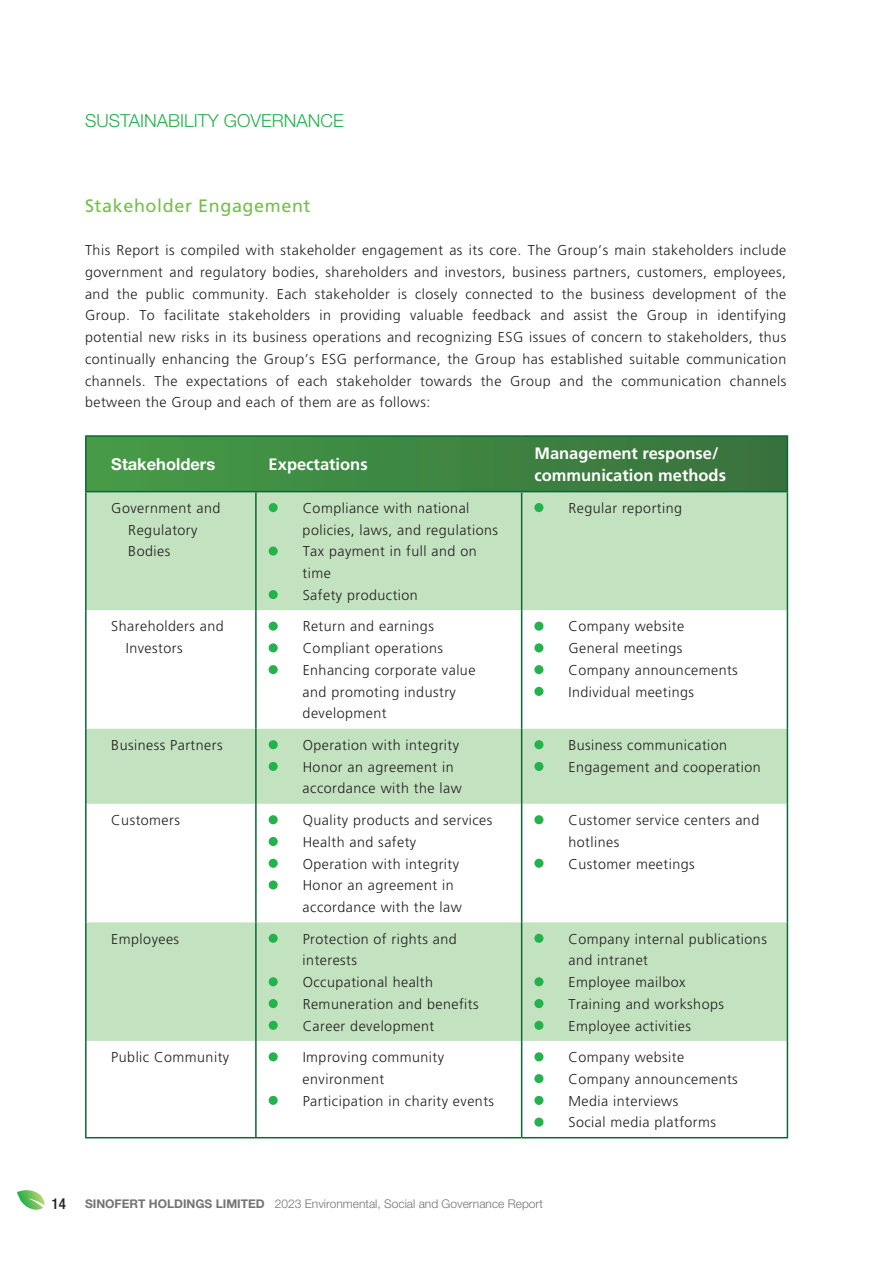
<style>
.page{position:relative;width:893px;height:1263px;background:#fff}
.page>*{position:absolute;margin:0;border:0;box-sizing:border-box;transform-origin:0 0}
.t1{font:300 18px "Helvetica Neue LT Std";color:#23b24b}
.t2{font:18px "Frutiger LT Std";letter-spacing:.035em;color:#77be4e}
.t3{font:700 16.5px/21.8px "Frutiger LT Std";color:#fff}
.t4{font:700 16.5px "Helvetica Neue LT Std";color:#fff}
.t5{font:500 condensed 15px "Helvetica Neue LT Std";color:#231f20}
.t6{font:300 14.25px/21.8px "Frutiger LT Std";letter-spacing:.035em;color:#231f20}
.t7{font:300 12px "Helvetica Neue LT Std";color:#747276}
.s1{font-weight:700}
</style>
<div class="page">
<svg style="left:17px;top:1190px;width:28px;height:20px"></svg>
<svg style="left:87px;top:437px;width:700px;height:54px;background:#3e8541"></svg>
<svg style="left:87px;top:492px;width:700px;height:312px;fill:#c3e2c0"></svg>
<div style="left:87px;top:922px;width:700px;height:119px;background:#c3e2c0"></div>
<hr style="left:85px;top:435px;width:171px;height:2px;background:#0c6638">
<hr style="left:85px;top:437px;width:2px;height:54px;background:#0c6638">
<hr style="left:256px;top:435px;width:266px;height:2px;background:#0c6638">
<hr style="left:522px;top:435px;width:266px;height:2px;background:#0c6638">
<hr style="left:787px;top:437px;width:1px;height:54px;background:#0c6638">
<hr style="left:85px;top:491px;width:171px;height:1px;background:#0c6638">
<hr style="left:256px;top:491px;width:266px;height:1px;background:#0c6638">
<hr style="left:522px;top:491px;width:266px;height:1px;background:#0c6638">
<hr style="left:85px;top:492px;width:2px;height:118px;background:#0c6638">
<hr style="left:787px;top:492px;width:1px;height:118px;background:#0c6638">
<hr style="left:85px;top:610px;width:2px;height:119px;background:#0c6638">
<hr style="left:787px;top:610px;width:1px;height:119px;background:#0c6638">
<hr style="left:85px;top:729px;width:2px;height:75px;background:#0c6638">
<hr style="left:787px;top:729px;width:1px;height:75px;background:#0c6638">
<hr style="left:85px;top:804px;width:2px;height:118px;background:#0c6638">
<hr style="left:787px;top:804px;width:1px;height:118px;background:#0c6638">
<hr style="left:85px;top:922px;width:2px;height:119px;background:#0c6638">
<hr style="left:787px;top:922px;width:1px;height:119px;background:#0c6638">
<hr style="left:85px;top:1041px;width:2px;height:96px;background:#0c6638">
<hr style="left:787px;top:1041px;width:1px;height:96px;background:#0c6638">
<hr style="left:85px;top:1137px;width:171px;height:1px;background:#0c6638">
<hr style="left:522px;top:1137px;width:266px;height:1px;background:#0c6638">
<hr style="left:255px;top:492px;width:2px;height:118px;background:#0c6638">
<hr style="left:521px;top:492px;width:1px;height:118px;background:#0c6638">
<hr style="left:255px;top:610px;width:2px;height:119px;background:#0c6638">
<hr style="left:521px;top:610px;width:1px;height:119px;background:#0c6638">
<hr style="left:255px;top:729px;width:2px;height:75px;background:#0c6638">
<hr style="left:521px;top:729px;width:1px;height:75px;background:#0c6638">
<hr style="left:255px;top:804px;width:2px;height:118px;background:#0c6638">
<hr style="left:521px;top:804px;width:1px;height:118px;background:#0c6638">
<hr style="left:255px;top:922px;width:2px;height:119px;background:#0c6638">
<hr style="left:521px;top:922px;width:1px;height:119px;background:#0c6638">
<hr style="left:255px;top:1041px;width:2px;height:96px;background:#0c6638">
<hr style="left:521px;top:1041px;width:1px;height:96px;background:#0c6638">
<hr style="left:256px;top:1137px;width:266px;height:1px;background:#0c6638">
<div style="left:269px;top:503px;width:9px;height:9px;background:#23b24b;border-radius:50%"></div>
<div style="left:269px;top:546px;width:9px;height:10px;background:#23b24b;border-radius:50%"></div>
<div style="left:269px;top:590px;width:9px;height:9px;background:#23b24b;border-radius:50%"></div>
<div style="left:534px;top:503px;width:9px;height:9px;background:#23b24b;border-radius:50%"></div>
<div style="left:269px;top:622px;width:9px;height:9px;background:#23b24b;border-radius:50%"></div>
<div style="left:269px;top:643px;width:9px;height:9px;background:#23b24b;border-radius:50%"></div>
<div style="left:269px;top:665px;width:9px;height:9px;background:#23b24b;border-radius:50%"></div>
<div style="left:534px;top:622px;width:9px;height:9px;background:#23b24b;border-radius:50%"></div>
<div style="left:534px;top:643px;width:9px;height:9px;background:#23b24b;border-radius:50%"></div>
<div style="left:534px;top:665px;width:9px;height:9px;background:#23b24b;border-radius:50%"></div>
<div style="left:534px;top:687px;width:9px;height:9px;background:#23b24b;border-radius:50%"></div>
<div style="left:269px;top:740px;width:9px;height:9px;background:#23b24b;border-radius:50%"></div>
<div style="left:269px;top:762px;width:9px;height:9px;background:#23b24b;border-radius:50%"></div>
<div style="left:534px;top:740px;width:9px;height:9px;background:#23b24b;border-radius:50%"></div>
<div style="left:534px;top:762px;width:9px;height:9px;background:#23b24b;border-radius:50%"></div>
<div style="left:269px;top:815px;width:9px;height:9px;background:#23b24b;border-radius:50%"></div>
<div style="left:269px;top:837px;width:9px;height:9px;background:#23b24b;border-radius:50%"></div>
<div style="left:269px;top:859px;width:9px;height:9px;background:#23b24b;border-radius:50%"></div>
<div style="left:269px;top:880px;width:9px;height:9px;background:#23b24b;border-radius:50%"></div>
<div style="left:534px;top:815px;width:9px;height:9px;background:#23b24b;border-radius:50%"></div>
<div style="left:534px;top:859px;width:9px;height:9px;background:#23b24b;border-radius:50%"></div>
<div style="left:269px;top:934px;width:9px;height:9px;background:#23b24b;border-radius:50%"></div>
<div style="left:269px;top:977px;width:9px;height:9px;background:#23b24b;border-radius:50%"></div>
<div style="left:269px;top:999px;width:9px;height:9px;background:#23b24b;border-radius:50%"></div>
<div style="left:269px;top:1021px;width:9px;height:9px;background:#23b24b;border-radius:50%"></div>
<div style="left:534px;top:934px;width:9px;height:9px;background:#23b24b;border-radius:50%"></div>
<div style="left:534px;top:977px;width:9px;height:9px;background:#23b24b;border-radius:50%"></div>
<div style="left:534px;top:999px;width:9px;height:9px;background:#23b24b;border-radius:50%"></div>
<div style="left:534px;top:1021px;width:9px;height:9px;background:#23b24b;border-radius:50%"></div>
<div style="left:269px;top:1052px;width:9px;height:9px;background:#23b24b;border-radius:50%"></div>
<div style="left:269px;top:1096px;width:9px;height:9px;background:#23b24b;border-radius:50%"></div>
<div style="left:534px;top:1052px;width:9px;height:9px;background:#23b24b;border-radius:50%"></div>
<div style="left:534px;top:1074px;width:9px;height:9px;background:#23b24b;border-radius:50%"></div>
<div style="left:534px;top:1096px;width:9px;height:9px;background:#23b24b;border-radius:50%"></div>
<div style="left:534px;top:1117px;width:9px;height:10px;background:#23b24b;border-radius:50%"></div>
<p class="t1" style="left:85px;top:109px;width:260px">SUSTAINABILITY GOVERNANCE</p>
<p class="t2" style="left:85px;top:195px;width:227px">Stakeholder Engagement</p>
<p class="t6" style="left:85px;top:240px;width:703px;text-align:justify">This Report is compiled with stakeholder engagement as its core. The Group’s main stakeholders include government and regulatory bodies, shareholders and investors, business partners, customers, employees, and the public community. Each stakeholder is closely connected to the business development of the Group. To facilitate stakeholders in providing valuable feedback and assist the Group in identifying potential new risks in its business operations and recognizing ESG issues of concern to stakeholders, thus continually enhancing the Group’s ESG performance, the Group has established suitable communication channels. The expectations of each stakeholder towards the Group and the communication channels between the Group and each of them are as follows:</p>
<p class="t4" style="left:111px;top:454px;width:105px">Stakeholders</p>
<p class="t3" style="left:269px;top:454px;width:101px">Expectations</p>
<p class="t3" style="left:534px;top:443px;width:193px">Management response/ communication methods</p>
<p class="t6" style="left:128px;top:497px;width:94px;text-indent:-17px">Government and<br>Regulatory<br>Bodies</p>
<p class="t6" style="left:303px;top:497px;width:197px">Compliance with national policies, laws, and regulations<br>Tax payment in full and on time<br>Safety production</p>
<p class="t6" style="left:568px;top:497px;width:115px">Regular reporting</p>
<p class="t6" style="left:126px;top:616px;width:99px;text-indent:-14px">Shareholders and<br>Investors</p>
<p class="t6" style="left:303px;top:616px;width:174px">Return and earnings<br>Compliant operations<br>Enhancing corporate value and promoting industry development</p>
<p class="t6" style="left:568px;top:616px;width:171px">Company website<br>General meetings<br>Company announcements<br>Individual meetings</p>
<p class="t6" style="left:111px;top:734px;width:113px">Business Partners</p>
<p class="t6" style="left:303px;top:734px;width:161px">Operation with integrity<br>Honor an agreement in accordance with the law</p>
<p class="t6" style="left:568px;top:734px;width:194px">Business communication<br>Engagement and cooperation</p>
<p class="t6" style="left:111px;top:809px;width:70px">Customers</p>
<p class="t6" style="left:303px;top:809px;width:191px">Quality products and services<br>Health and safety<br>Operation with integrity<br>Honor an agreement in accordance with the law</p>
<p class="t6" style="left:568px;top:809px;width:192px">Customer service centers and hotlines<br>Customer meetings</p>
<p class="t6" style="left:111px;top:928px;width:69px">Employees</p>
<p class="t6" style="left:303px;top:928px;width:177px">Protection of rights and interests<br>Occupational health<br>Remuneration and benefits<br>Career development</p>
<p class="t6" style="left:568px;top:928px;width:200px">Company internal publications and intranet<br>Employee mailbox<br>Training and workshops<br>Employee activities</p>
<p class="t6" style="left:111px;top:1046px;width:119px">Public Community</p>
<p class="t6" style="left:303px;top:1046px;width:193px">Improving community environment<br>Participation in charity events</p>
<p class="t6" style="left:568px;top:1046px;width:171px">Company website<br>Company announcements<br>Media interviews<br>Social media platforms</p>
<p class="t5" style="left:52px;top:1194px;width:16px">14</p>
<p class="t7" style="left:85px;top:1196px;width:459px"><span class="s1">SINOFERT HOLDINGS LIMITED</span> 2023 Environmental, Social and Governance Report</p>
</div>
